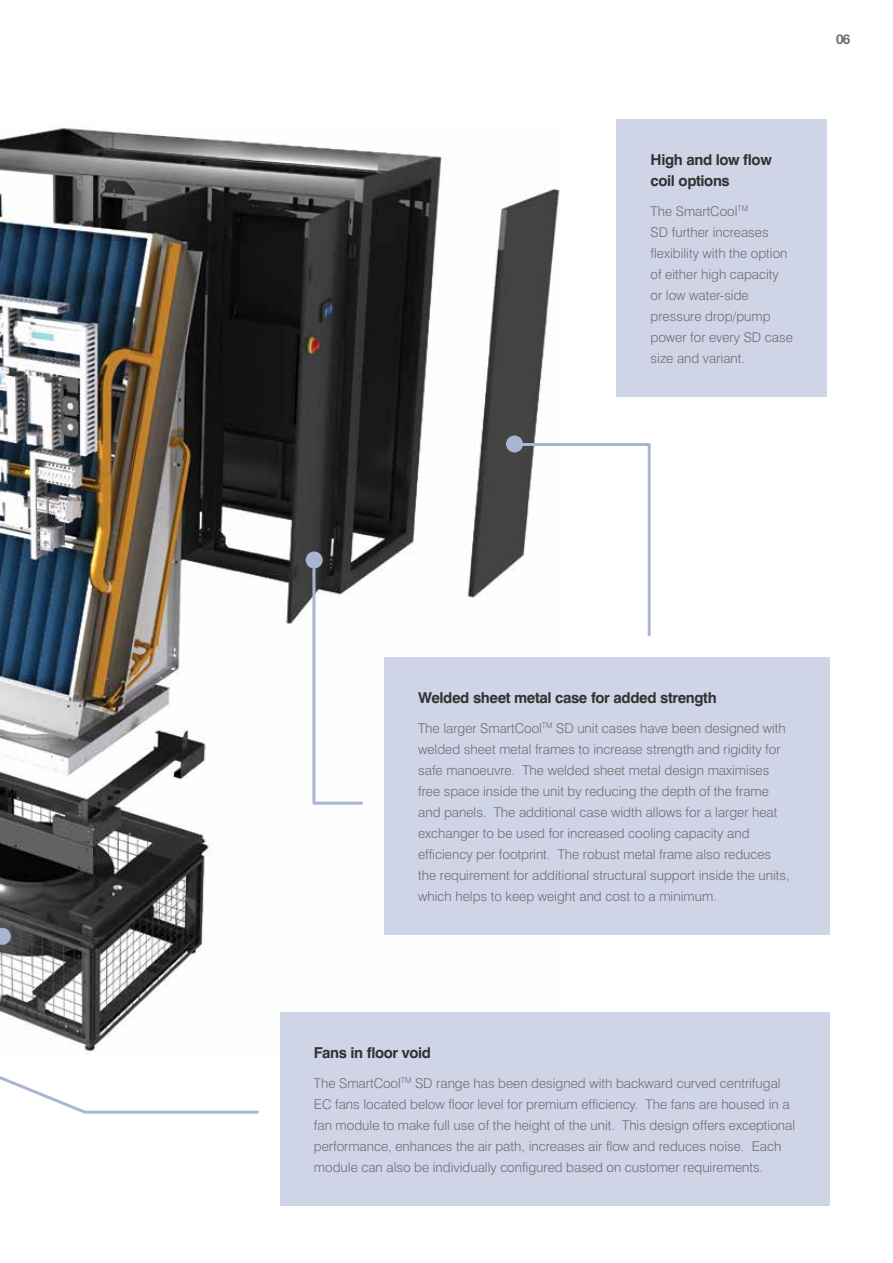
<style>
.page{position:relative;width:893px;height:1263px;background:#fff}
.page>*{position:absolute;margin:0;border:0;box-sizing:border-box;transform-origin:0 0}
.t1{font:700 15px/21px "Swiss 721 BT";letter-spacing:-.025em;color:#313232}
.t2{font:300 13.5px/21px "Swiss 721 BT";color:#6d6e71}
.t3{font:700 13.5px "Helvetica Neue LT Std";color:#6d6e71}
</style>
<div class="page">
<img style="left:0;top:128px;width:560px;height:744px">
<div style="left:617px;top:119px;width:210px;height:278px;background:#cfd5e6"></div>
<div style="left:280px;top:1012px;width:549px;height:194px;background:#cfd5e6"></div>
<div style="left:384px;top:657px;width:445px;height:278px;background:#cfd5e6"></div>
<div style="left:306px;top:551px;width:17px;height:17px;background:#a9b6d3;border-radius:50%"></div>
<div style="left:506px;top:435px;width:17px;height:17px;background:#a9b6d3;border-radius:50%"></div>
<svg style="left:0;top:872px;width:259px;height:242px"></svg>
<svg style="left:0;top:928px;width:11px;height:107px"></svg>
<svg style="left:311px;top:566px;width:54px;height:240px"></svg>
<svg style="left:511px;top:441px;width:140px;height:197px"></svg>
<p class="t3" style="left:836px;top:30px;width:16px">06</p>
<p class="t1" style="left:651px;top:149px;width:123px">High and low flow coil options</p>
<p class="t2" style="left:651px;top:200px;width:144px">The SmartCool<sup>TM<br></sup>SD further increases flexibility with the option of either high capacity or low water-side pressure drop/pump power for every SD case size and variant.</p>
<p class="t1" style="left:418px;top:687px;width:300px">Welded sheet metal case for added strength</p>
<p class="t2" style="left:418px;top:717px;width:373px">The larger SmartCool<sup>TM</sup> SD unit cases have been designed with welded sheet metal frames to increase strength and rigidity for safe manoeuvre. The welded sheet metal design maximises free space inside the unit by reducing the depth of the frame and panels. The additional case width allows for a larger heat exchanger to be used for increased cooling capacity and efficiency per footprint. The robust metal frame also reduces the requirement for additional structural support inside the units, which helps to keep weight and cost to a minimum.</p>
<p class="t1" style="left:314px;top:1042px;width:119px">Fans in floor void</p>
<p class="t2" style="left:314px;top:1072px;width:483px">The SmartCool<sup>TM</sup> SD range has been designed with backward curved centrifugal EC fans located below floor level for premium efficiency. The fans are housed in a fan module to make full use of the height of the unit. This design offers exceptional performance, enhances the air path, increases air flow and reduces noise. Each module can also be individually configured based on customer requirements.</p>
</div>
